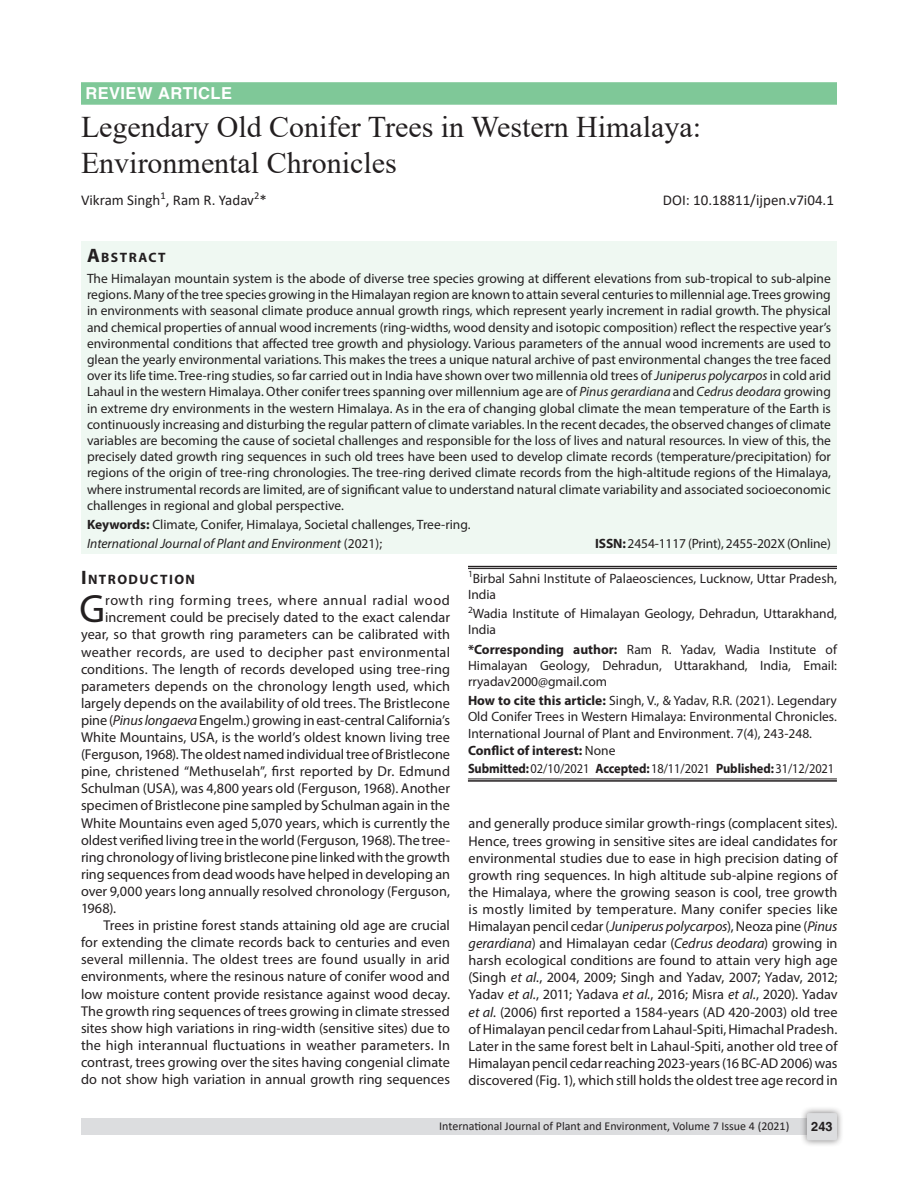
<style>
.page{position:relative;width:918px;height:1188px;background:#fff}
.page>*{position:absolute;margin:0;border:0;box-sizing:border-box;transform-origin:0 0}
.Body_flush{font:39.6px "Myriad Pro";color:#231f20}
.article_head{font:30px/36px "Times New Roman";color:#231f20}
.Subject{font:700 16.5px "Helvetica";letter-spacing:.025em;color:#fff}
.author{font:15px "Calibri";color:#231f20}
.text{font:14.25px/17.1px "Myriad Pro";color:#231f20;text-align:justify}
.Body_flush-2{font:14.25px "Myriad Pro";color:#231f20}
.Body_flush-3{font:14.25px "Myriad Pro";letter-spacing:.02em;color:#231f20}
.Body_flush-4{font:14.25px "Myriad Pro";letter-spacing:.04em;color:#231f20}
.A{font:700 13.65px "Myriad Pro";letter-spacing:.105em;color:#231f20}
.Abstract{font:13.5px/16.2px "Myriad Pro";color:#231f20;text-align:justify}
.affiliation{font:13.5px/16.2px "Myriad Pro";color:#231f20}
.affiliation-2{font:13.5px "Myriad Pro";color:#231f20;scale:.92 1}
.Abstract-2{font:italic 13.5px "Myriad Pro";color:#231f20}
.affiliation-3{font:700 13.5px "Myriad Pro";color:#231f20}
.t1{font:700 12.75px "Helvetica";color:#231f20}
.t2{font:12px "Calibri";color:#231f20}
.s1{font-size:19.5px}
.s2{font-style:italic}
.s3{font-weight:700}
.s4{font-style:normal}
.s5{font-weight:400}
</style>
<div class="page">
<div style="left:81px;top:1119px;width:756px;height:16px;background:#dcdddf"></div>
<div style="left:800px;top:1106px;width:44px;height:41px;background:#231f20;opacity:.61"></div>
<div style="left:807px;top:1113px;width:30px;height:27px;background:#dcdddf;border-radius:2px"></div>
<div style="left:81px;top:242px;width:756px;height:312px;background:#eff8f2"></div>
<div style="left:81px;top:82px;width:756px;height:23px;background:#7fc898"></div>
<hr style="left:468px;top:566px;width:369px;height:1px;background:#231f20">
<hr style="left:468px;top:568px;width:369px;height:1px;background:#231f20">
<hr style="left:468px;top:779px;width:369px;height:1px;background:#231f20">
<hr style="left:468px;top:780px;width:369px;height:2px;background:#231f20">
<p class="Subject" style="left:86px;top:84px;width:148px">REVIEW ARTICLE</p>
<p class="article_head" style="left:81px;top:108px;width:622px">Legendary Old Conifer Trees in Western Himalaya:<br>Environmental Chronicles</p>
<p class="author" style="left:81px;top:189px;width:187px">Vikram Singh<sup>1</sup>, Ram R. Yadav<sup>2</sup>*</p>
<p class="author" style="left:663px;top:189px;width:173px">DOI: 10.18811/ijpen.v7i04.1</p>
<p class="A" style="left:87px;top:249px;width:80px"><span class="s1">A</span>BSTRACT</p>
<p class="Abstract" style="left:87px;top:270px;width:746px">The Himalayan mountain system is the abode of diverse tree species growing at different elevations from sub-tropical to sub-alpine regions. Many of the tree species growing in the Himalayan region are known to attain several centuries to millennial age. Trees growing in environments with seasonal climate produce annual growth rings, which represent yearly increment in radial growth. The physical and chemical properties of annual wood increments (ring-widths, wood density and isotopic composition) reflect the respective year’s environmental conditions that affected tree growth and physiology. Various parameters of the annual wood increments are used to glean the yearly environmental variations. This makes the trees a unique natural archive of past environmental changes the tree faced over its life time. Tree-ring studies, so far carried out in India have shown over two millennia old trees of <span class="s2">Juniperus polycarpos</span> in cold arid Lahaul in the western Himalaya. Other conifer trees spanning over millennium age are of <span class="s2">Pinus gerardiana</span> and <span class="s2">Cedrus deodara</span> growing in extreme dry environments in the western Himalaya. As in the era of changing global climate the mean temperature of the Earth is continuously increasing and disturbing the regular pattern of climate variables. In the recent decades, the observed changes of climate variables are becoming the cause of societal challenges and responsible for the loss of lives and natural resources. In view of this, the precisely dated growth ring sequences in such old trees have been used to develop climate records (temperature/precipitation) for regions of the origin of tree-ring chronologies. The tree-ring derived climate records from the high-altitude regions of the Himalaya, where instrumental records are limited, are of significant value to understand natural climate variability and associated socioeconomic challenges in regional and global perspective.</p>
<p class="Abstract" style="left:87px;top:516px;width:385px"><span class="s3">Keywords:</span> Climate, Conifer, Himalaya, Societal challenges, Tree-ring.</p>
<p class="Abstract-2" style="left:87px;top:535px;width:297px">International Journal of Plant and Environment <span class="s4">(2021);</span></p>
<p class="Abstract" style="left:595px;top:535px;width:237px"><span class="s3">ISSN:</span> 2454-1117 (Print), 2455-202X (Online)</p>
<p class="A" style="left:81px;top:570px;width:116px"><span class="s1">I</span>NTRODUCTION</p>
<p class="Body_flush" style="left:80px;top:585px;width:27px">G</p>
<p class="Body_flush-4" style="left:105px;top:592px;width:346px">rowth ring forming trees, where annual radial wood</p>
<p class="Body_flush-2" style="left:105px;top:609px;width:346px">increment could be precisely dated to the exact calendar</p>
<p class="Body_flush-2" style="left:81px;top:626px;width:371px">year, so that growth ring parameters can be calibrated with</p>
<p class="Body_flush-3" style="left:81px;top:643px;width:371px">weather records, are used to decipher past environmental</p>
<p class="Body_flush-2" style="left:81px;top:660px;width:371px">conditions. The length of records developed using tree-ring</p>
<p class="Body_flush-2" style="left:81px;top:677px;width:371px">parameters depends on the chronology length used, which</p>
<p class="Body_flush-2" style="left:81px;top:694px;width:370px">largely depends on the availability of old trees. The Bristlecone</p>
<p class="Body_flush-2" style="left:81px;top:711px;width:371px">pine (<span class="s2">Pinus longaeva</span> Engelm.) growing in east-central California’s</p>
<p class="Body_flush-2" style="left:81px;top:728px;width:370px">White Mountains, USA, is the world’s oldest known living tree</p>
<p class="Body_flush-2" style="left:81px;top:746px;width:370px">(Ferguson, 1968). The oldest named individual tree of Bristlecone</p>
<p class="Body_flush-2" style="left:81px;top:763px;width:371px">pine, christened “Methuselah”, first reported by Dr. Edmund</p>
<p class="Body_flush-2" style="left:81px;top:780px;width:370px">Schulman (USA), was 4,800 years old (Ferguson, 1968). Another</p>
<p class="Body_flush-2" style="left:81px;top:797px;width:371px">specimen of Bristlecone pine sampled by Schulman again in the</p>
<p class="Body_flush-2" style="left:81px;top:814px;width:371px">White Mountains even aged 5,070 years, which is currently the</p>
<p class="Body_flush-2" style="left:81px;top:831px;width:371px">oldest verified living tree in the world (Ferguson, 1968). The tree-</p>
<p class="Body_flush-2" style="left:81px;top:848px;width:370px">ring chronology of living bristlecone pine linked with the growth</p>
<p class="Body_flush-2" style="left:81px;top:865px;width:371px">ring sequences from dead woods have helped in developing an</p>
<p class="Body_flush-2" style="left:81px;top:882px;width:371px">over 9,000 years long annually resolved chronology (Ferguson,</p>
<p class="Body_flush-2" style="left:81px;top:899px;width:37px">1968).</p>
<p class="text" style="left:81px;top:917px;width:371px;text-indent:22px">Trees in pristine forest stands attaining old age are crucial for extending the climate records back to centuries and even several millennia. The oldest trees are found usually in arid environments, where the resinous nature of conifer wood and low moisture content provide resistance against wood decay.<br>The growth ring sequences of trees growing in climate stressed sites show high variations in ring-width (sensitive sites) due to the high interannual fluctuations in weather parameters. In contrast, trees growing over the sites having congenial climate do not show high variation in annual growth ring sequences</p>
<p class="affiliation" style="left:468px;top:570px;width:370px"><sup>1</sup>Birbal Sahni Institute of Palaeosciences, Lucknow, Uttar Pradesh,<br>India</p>
<p class="affiliation" style="left:468px;top:605px;width:370px"><sup>2</sup>Wadia Institute of Himalayan Geology, Dehradun, Uttarakhand,<br>India</p>
<p class="affiliation" style="left:468px;top:641px;width:371px;text-align:justify"><span class="s3">*Corresponding author:</span> Ram R. Yadav, Wadia Institute of Himalayan Geology, Dehradun, Uttarakhand, India, Email: rryadav2000@gmail.com</p>
<p class="affiliation" style="left:468px;top:692px;width:371px;text-align:justify"><span class="s3">How to cite this article:</span> Singh, V., &amp; Yadav, R.R. (2021). Legendary Old Conifer Trees in Western Himalaya: Environmental Chronicles.<br>International Journal of Plant and Environment. 7(4), 243-248.</p>
<p class="affiliation-3" style="left:468px;top:742px;width:149px">Conflict of interest: <span class="s5">None</span></p>
<p class="affiliation-2" style="left:468px;top:760px;width:400px"><span class="s3">Submitted:</span>02/10/2021 <span class="s3">Accepted:</span>18/11/2021 <span class="s3">Published:</span>31/12/2021</p>
<p class="text" style="left:469px;top:815px;width:371px">and generally produce similar growth-rings (complacent sites).<br>Hence, trees growing in sensitive sites are ideal candidates for environmental studies due to ease in high precision dating of growth ring sequences. In high altitude sub-alpine regions of the Himalaya, where the growing season is cool, tree growth is mostly limited by temperature. Many conifer species like Himalayan pencil cedar (<span class="s2">Juniperus polycarpos</span>), Neoza pine (<span class="s2">Pinus gerardiana</span>) and Himalayan cedar (<span class="s2">Cedrus deodara</span>) growing in harsh ecological conditions are found to attain very high age (Singh <span class="s2">et al.</span>, 2004, 2009; Singh and Yadav, 2007; Yadav, 2012; Yadav <span class="s2">et al.</span>, 2011; Yadava <span class="s2">et al.</span>, 2016; Misra <span class="s2">et al.</span>, 2020). Yadav <span class="s2">et al.</span> (2006) first reported a 1584-years (AD 420-2003) old tree of Himalayan pencil cedar from Lahaul-Spiti, Himachal Pradesh.<br>Later in the same forest belt in Lahaul-Spiti, another old tree of Himalayan pencil cedar reaching 2023-years (16 BC-AD 2006) was discovered (Fig. 1), which still holds the oldest tree age record in</p>
<p class="t2" style="left:439px;top:1117px;width:352px">International Journal of Plant and Environment, Volume 7 Issue 4 (2021)</p>
<p class="t1" style="left:811px;top:1119px;width:23px">243</p>
</div>
